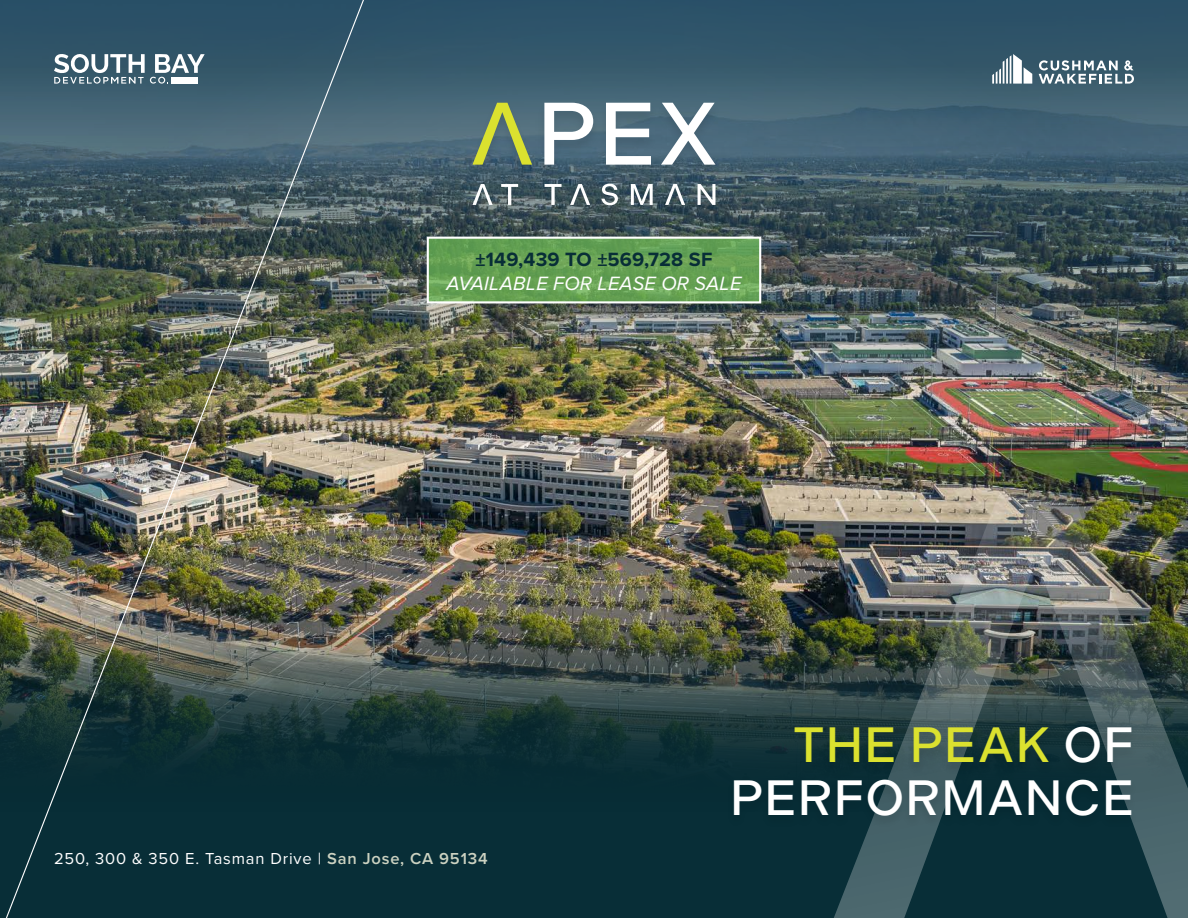
<style>
.page{position:relative;width:1188px;height:918px;background:#fff}
.page>*{position:absolute;margin:0;border:0;box-sizing:border-box;transform-origin:0 0}
.t1{font:500 49.5px/52.5px "Indivisible";letter-spacing:.025em;color:#fff;text-align:right}
.t2{font:italic 19.95px "Proxima Nova";letter-spacing:.01em;color:#fff}
.t3{font:700 19.95px "Proxima Nova";letter-spacing:.01em;color:#082e37}
.t4{font:16.5px "Proxima Nova";letter-spacing:.05em;color:#fff}
.s1{font-weight:600;color:#ccd2c1}
.s2{color:#dbe12f}
</style>
<div class="page">
<img style="left:377px;top:0;width:811px;height:610px">
<img style="left:377px;top:610px;width:450px;height:26px">
<img style="left:377px;top:636px;width:450px;height:17px">
<div style="left:0;top:840px;width:1188px;height:78px;background:#082e37"></div>
<svg style="left:377px;top:653px;width:450px;height:187px;background:#1d393c"></svg>
<img style="left:0;top:0;width:377px;height:918px">
<svg style="left:992px;top:54px;width:40px;height:30px"></svg>
<svg style="left:1039px;top:60px;width:95px;height:24px"></svg>
<div style="left:465px;top:101px;width:259px;height:119px;background:#000;opacity:.1"></div>
<svg style="left:472px;top:184px;width:243px;height:21px"></svg>
<svg style="left:472px;top:103px;width:60px;height:62px;background:#788e63"></svg>
<svg style="left:544px;top:103px;width:172px;height:62px"></svg>
<img style="left:827px;top:493px;width:361px;height:425px">
<div style="left:726px;top:725px;width:412px;height:104px;background:#000;opacity:.1"></div>
<svg style="left:54px;top:53px;width:151px;height:31px"></svg>
<svg style="left:430px;top:240px;width:328px;height:60px;background:#66a154"></svg>
<div style="left:427px;top:237px;width:334px;height:66px;border:2px solid #fff"></div>
<p class="t3" style="left:476px;top:244px;width:238px">±149,439 TO ±569,728 SF</p>
<p class="t2" style="left:446px;top:272px;width:297px">AVAILABLE FOR LEASE OR SALE</p>
<p class="t4" style="left:54px;top:846px;width:435px">250, 300 &amp; 350 E. Tasman Drive | <span class="s1">San Jose, CA 95134</span></p>
<h1 class="t1" style="left:730px;top:719px;width:405px"><span class="s2">THE PEAK</span> OF<br>PERFORMANCE</h1>
</div>
